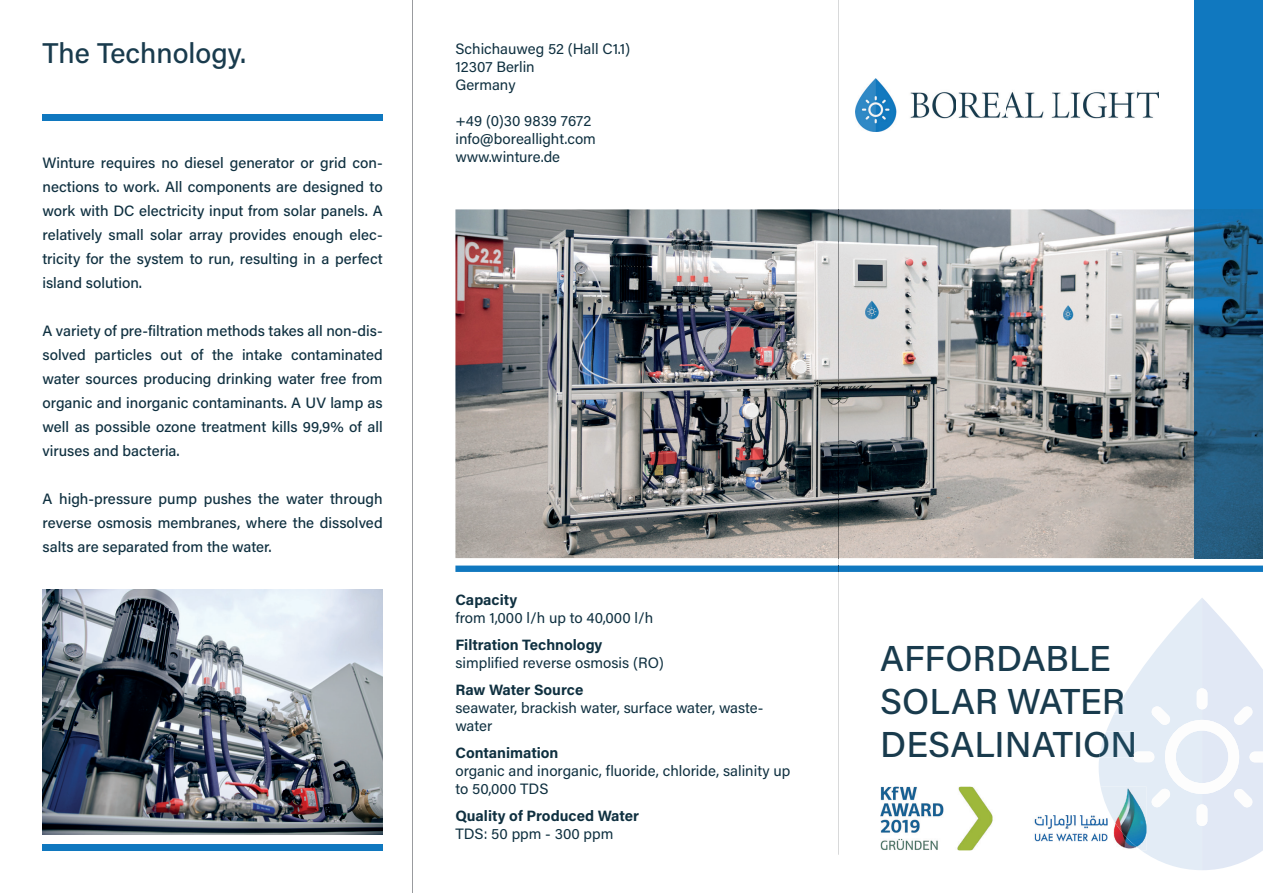
<style>
.page{position:relative;width:1263px;height:893px;background:#fff}
.page>*{position:absolute;margin:0;border:0;box-sizing:border-box;transform-origin:0 0}
.t1{font:500 36px/43.2px "Acumin Pro";color:#1c4459}
.t2{font:500 36px "Acumin Pro";color:#193b4d}
.t3{font:500 28.5px "Acumin Pro";color:#193b4d}
.t4{font:500 15px/24px "Acumin Pro";color:#0f3040;text-align:justify}
.t5{font:15px/18px "Acumin Pro";color:#0f3040}
.t6{font:700 15px "Acumin Pro";color:#0f3040}
</style>
<div class="page">
<img style="left:455px;top:209px;width:740px;height:349px">
<div style="left:1195px;top:0;width:68px;height:209px;background:#1078bf"></div>
<img style="left:1195px;top:209px;width:68px;height:349px">
<img style="left:856px;top:78px;width:302px;height:53px">
<img style="left:880px;top:787px;width:219px;height:63px">
<div style="left:43px;top:114px;width:340px;height:6px;background:#1078bf"></div>
<img style="left:43px;top:590px;width:340px;height:244px">
<div style="left:43px;top:844px;width:340px;height:6px;background:#1078bf"></div>
<hr style="left:838px;top:0;width:1px;height:209px;background:#999b9e">
<hr style="left:838px;top:572px;width:1px;height:283px;background:#999b9e">
<img style="left:838px;top:209px;width:1px;height:349px">
<svg style="left:455px;top:558px;width:808px;height:14px"></svg>
<hr style="left:413px;top:0;width:1px;height:893px;background:#999b9e">
<svg style="left:1099px;top:598px;width:164px;height:272px"></svg>
<h2 class="t3" style="left:43px;top:34px;width:205px">The Technology.</h2>
<p class="t5" style="left:455px;top:39px;width:176px">Schichauweg 52 (Hall C1.1)<br>12307 Berlin<br>Germany</p>
<p class="t5" style="left:455px;top:111px;width:142px">+49 (0)30 9839 7672 info@boreallight.com www.winture.de</p>
<p class="t4" style="left:43px;top:150px;width:342px">Winture requires no diesel generator or grid con&shy;nections to work. All components are designed to work with DC electricity input from solar panels. A relatively small solar array provides enough elec&shy;tricity for the system to run, resulting in a perfect island solution.</p>
<p class="t4" style="left:43px;top:318px;width:342px">A variety of pre-filtration methods takes all non-dis&shy;solved particles out of the intake contaminated water sources producing drinking water free from organic and inorganic contaminants. A UV lamp as well as possible ozone treatment kills 99,9% of all viruses and bacteria.</p>
<p class="t4" style="left:43px;top:486px;width:342px">A high-pressure pump pushes the water through reverse osmosis membranes, where the dissolved salts are separated from the water.</p>
<p class="t6" style="left:455px;top:589px;width:63px">Capacity</p>
<p class="t5" style="left:455px;top:608px;width:199px">from 1,000 l/h up to 40,000 l/h</p>
<p class="t6" style="left:455px;top:634px;width:148px">Filtration Technology</p>
<p class="t5" style="left:455px;top:653px;width:210px">simplified reverse osmosis (RO)</p>
<p class="t6" style="left:455px;top:679px;width:129px">Raw Water Source</p>
<p class="t5" style="left:455px;top:698px;width:310px">seawater, brackish water, surface water, waste&shy;water</p>
<p class="t6" style="left:455px;top:742px;width:104px">Contanimation</p>
<p class="t5" style="left:455px;top:761px;width:336px">organic and inorganic, fluoride, chloride, salinity up to 50,000 TDS</p>
<p class="t6" style="left:455px;top:805px;width:185px">Quality of Produced Water</p>
<p class="t5" style="left:455px;top:824px;width:159px">TDS: 50 ppm - 300 ppm</p>
<h1 class="t2" style="left:880px;top:633px;width:232px">AFFORDABLE</h1>
<h1 class="t1" style="left:880px;top:678px;width:258px">SOLAR WATER<br>DESALINATION</h1>
</div>
